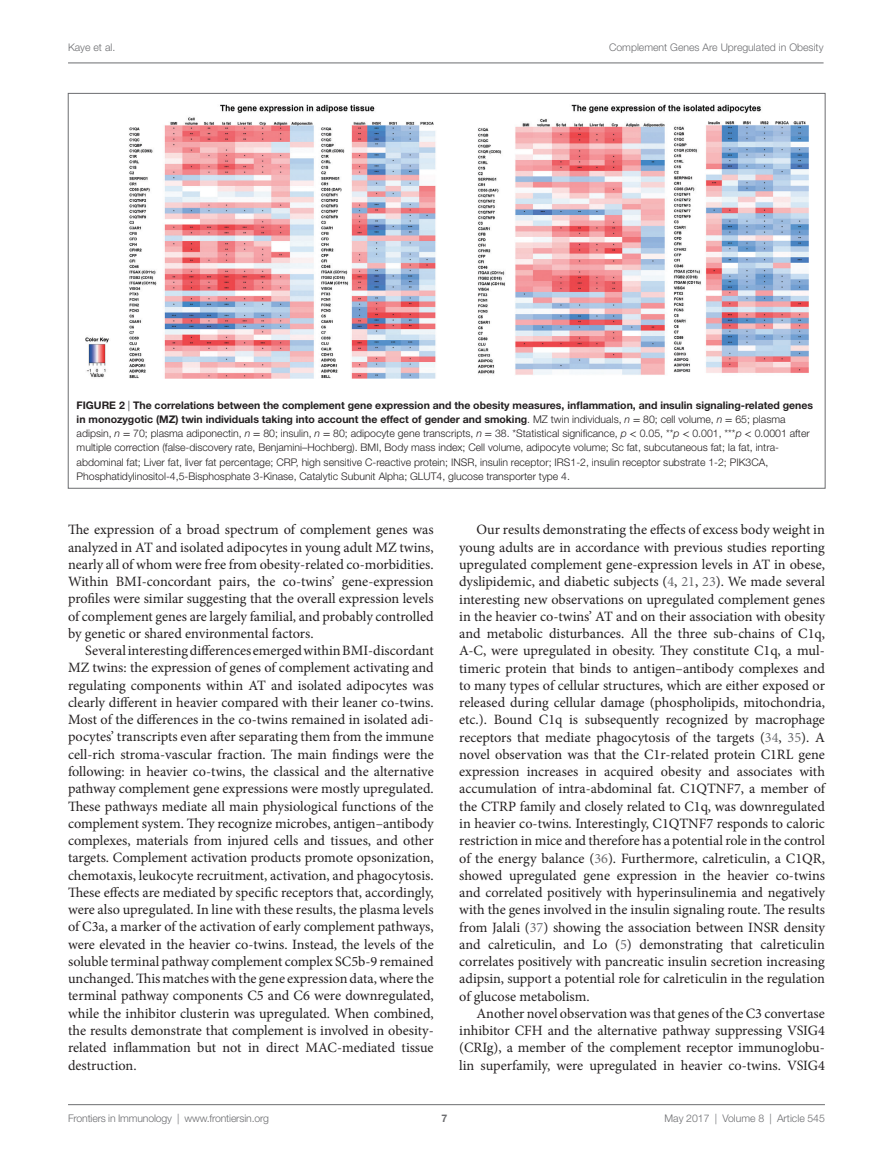
<style>
.page{position:relative;width:893px;height:1170px;background:#fff}
.page>*{position:absolute;margin:0;border:0;box-sizing:border-box;transform-origin:0 0}
.t1{font:14.25px/17.2px "Minion Pro";color:#231f20;text-align:justify}
.t2{font:300 10.5px/14.2px "Helvetica Neue LT Std";color:#231f20}
.t3{font:300 10.5px "Helvetica Neue LT Std";color:#6c6d70}
.t4{font:700 10.5px "Helvetica Neue LT Std";color:#6c6d70}
.s1{font-weight:700}
.s2{font-style:italic}
.s3{font-family:"STIX General";font-weight:400}
.s4{color:#6c6d70}
</style>
<div class="page">
<img style="left:85px;top:105px;width:723px;height:273px">
<hr style="left:68px;top:1104px;width:757px;height:1px;background:#6c6d70">
<hr style="left:68px;top:63px;width:755px;height:1px;background:#6c6d70">
<p class="t3" style="left:68px;top:41px;width:49px">Kaye et al.</p>
<p class="t3" style="left:609px;top:41px;width:216px">Complement Genes Are Upregulated in Obesity</p>
<p class="t2" style="left:77px;top:397px;width:738px"><span class="s1">Figure 2</span> | <span class="s1">The correlations between the complement gene expression and the obesity measures, inflammation, and insulin signaling-related genes in monozygotic (MZ) twin individuals taking into account the effect of gender and smoking</span>. MZ twin individuals, <span class="s2">n</span> <span class="s3">=</span> 80; cell volume, <span class="s2">n</span> <span class="s3">=</span> 65; plasma adipsin, <span class="s2">n</span> <span class="s3">=</span> 70; plasma adiponectin, <span class="s2">n</span> <span class="s3">=</span> 80; insulin, <span class="s2">n</span> <span class="s3">=</span> 80; adipocyte gene transcripts, <span class="s2">n</span> <span class="s3">=</span> 38. *Statistical significance, <span class="s2">p</span> <span class="s3">&lt;</span> 0.05, **<span class="s2">p</span> <span class="s3">&lt;</span> 0.001, ***<span class="s2">p</span> <span class="s3">&lt;</span> 0.0001 after multiple correction (false-discovery rate, Benjamini–Hochberg). BMI, Body mass index; Cell volume, adipocyte volume; Sc fat, subcutaneous fat; Ia fat, intra&shy;abdominal fat; Liver fat, liver fat percentage; CRP, high sensitive C-reactive protein; INSR, insulin receptor; IRS1-2, insulin receptor substrate 1-2; PIK3CA, Phosphatidylinositol-4,5-Bisphosphate 3-Kinase, Catalytic Subunit Alpha; GLUT4, glucose transporter type 4.</p>
<p class="t1" style="left:68px;top:521px;width:367px">The expression of a broad spectrum of complement genes was analyzed in AT and isolated adipocytes in young adult MZ twins, nearly all of whom were free from obesity-related co-morbidities.<br>Within BMI-concordant pairs, the co-twins’ gene-expression profiles were similar suggesting that the overall expression levels of complement genes are largely familial, and probably controlled by genetic or shared environmental factors.</p>
<p class="t1" style="left:68px;top:642px;width:367px;text-indent:17px">Several interesting differences emerged within BMI-discordant MZ twins: the expression of genes of complement activating and regulating components within AT and isolated adipocytes was clearly different in heavier compared with their leaner co-twins.<br>Most of the differences in the co-twins remained in isolated adi&shy;pocytes’ transcripts even after separating them from the immune cell-rich stroma-vascular fraction. The main findings were the following: in heavier co-twins, the classical and the alternative pathway complement gene expressions were mostly upregulated.<br>These pathways mediate all main physiological functions of the complement system. They recognize microbes, antigen–antibody complexes, materials from injured cells and tissues, and other targets. Complement activation products promote opsonization, chemotaxis, leukocyte recruitment, activation, and phagocytosis.<br>These effects are mediated by specific receptors that, accordingly, were also upregulated. In line with these results, the plasma levels of C3a, a marker of the activation of early complement pathways, were elevated in the heavier co-twins. Instead, the levels of the soluble terminal pathway complement complex SC5b-9 remained unchanged. This matches with the gene expression data, where the terminal pathway components C5 and C6 were downregulated, while the inhibitor clusterin was upregulated. When combined, the results demonstrate that complement is involved in obesity&shy;related inflammation but not in direct MAC-mediated tissue destruction.</p>
<p class="t1" style="left:459px;top:521px;width:367px;text-indent:17px">Our results demonstrating the effects of excess body weight in young adults are in accordance with previous studies reporting upregulated complement gene-expression levels in AT in obese, dyslipidemic, and diabetic subjects (<span class="s4">4</span>, <span class="s4">21</span>, <span class="s4">23</span>). We made several interesting new observations on upregulated complement genes in the heavier co-twins’ AT and on their association with obesity and metabolic disturbances. All the three sub-chains of C1q, A-C, were upregulated in obesity. They constitute C1q, a mul&shy;timeric protein that binds to antigen–antibody complexes and to many types of cellular structures, which are either exposed or released during cellular damage (phospholipids, mitochondria, etc.). Bound C1q is subsequently recognized by macrophage receptors that mediate phagocytosis of the targets (<span class="s4">34</span>, <span class="s4">35</span>). A novel observation was that the C1r-related protein C1RL gene expression increases in acquired obesity and associates with accumulation of intra-abdominal fat. C1QTNF7, a member of the CTRP family and closely related to C1q, was downregulated in heavier co-twins. Interestingly, C1QTNF7 responds to caloric restriction in mice and therefore has a potential role in the control of the energy balance (<span class="s4">36</span>). Furthermore, calreticulin, a C1QR, showed upregulated gene expression in the heavier co-twins and correlated positively with hyperinsulinemia and negatively with the genes involved in the insulin signaling route. The results from Jalali (<span class="s4">37</span>) showing the association between INSR density and calreticulin, and Lo (<span class="s4">5</span>) demonstrating that calreticulin correlates positively with pancreatic insulin secretion increasing adipsin, support a potential role for calreticulin in the regulation of glucose metabolism.</p>
<p class="t1" style="left:459px;top:1004px;width:367px;text-indent:17px">Another novel observation was that genes of the C3 convertase inhibitor CFH and the alternative pathway suppressing VSIG4 (CRIg), a member of the complement receptor immunoglobu&shy;lin superfamily, were upregulated in heavier co-twins. VSIG4</p>
<p class="t3" style="left:68px;top:1111px;width:203px">Frontiers in Immunology | www.frontiersin.org</p>
<p class="t3" style="left:665px;top:1111px;width:162px">May 2017 | Volume 8 | Article 545</p>
<p class="t4" style="left:441px;top:1111px;width:7px">7</p>
</div>
